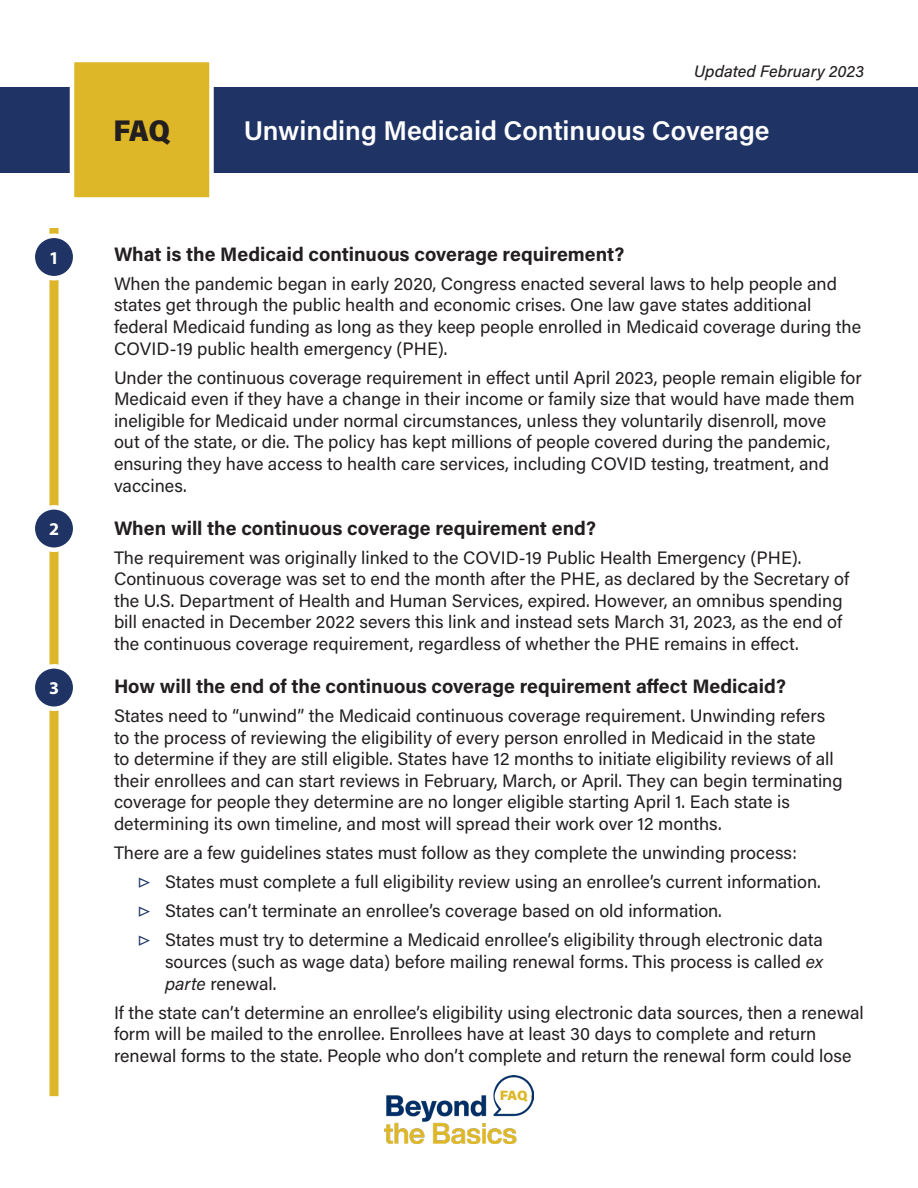
<style>
.page{position:relative;width:918px;height:1188px;background:#fff}
.page>*{position:absolute;margin:0;border:0;box-sizing:border-box;transform-origin:0 0}
.t1{font:900 30px "Acumin Pro Semi Cond";color:#231f20}
.t2{font:600 27px "Acumin Pro";color:#fff}
.Key_Facts_Q_Title{font:700 19.5px "Acumin Pro";color:#231f20}
.Paragraph_Text{font:18px/21.6px "Acumin Pro";color:#231f20}
.t3{font:700 18px "Myriad Pro";color:#fff}
.t4{font:italic 500 16.5px "Acumin Pro";color:#231f20}
.t5{font:900 13.5px "Acumin Pro";color:#ddb727}
.s1{color:#1f3464}
.s2{font-style:italic}
</style>
<div class="page">
<div style="left:0;top:87px;width:918px;height:85px;background:#1f3464"></div>
<div style="left:70px;top:58px;width:144px;height:144px;background:#ddb727;border:4px solid #fff"></div>
<img style="left:384px;top:1075px;width:150px;height:68px">
<div style="left:495px;top:1082px;width:36px;height:29px;background:#fff;border-radius:50%"></div>
<div style="left:50px;top:228px;width:8px;height:868px;background:#ddb727"></div>
<div style="left:33px;top:236px;width:42px;height:42px;background:#1f3464;border-radius:50%"></div>
<div style="left:31px;top:234px;width:46px;height:46px;border:4px solid #fff;border-radius:50%"></div>
<div style="left:33px;top:507px;width:42px;height:43px;background:#1f3464;border-radius:50%"></div>
<div style="left:31px;top:505px;width:46px;height:47px;border:4px solid #fff;border-radius:50%"></div>
<div style="left:33px;top:666px;width:42px;height:43px;background:#1f3464;border-radius:50%"></div>
<div style="left:31px;top:664px;width:46px;height:47px;border:4px solid #fff;border-radius:50%"></div>
<p class="t3" style="left:49px;top:246px;width:11px">1</p>
<p class="t3" style="left:49px;top:517px;width:11px">2</p>
<p class="t3" style="left:49px;top:676px;width:11px">3</p>
<h1 class="t1" style="left:113px;top:109px;width:58px">FAQ</h1>
<p class="t4" style="left:694px;top:59px;width:171px">Updated February 2023</p>
<p class="t2" style="left:244px;top:111px;width:527px">Unwinding Medicaid Continuous Coverage</p>
<p class="Key_Facts_Q_Title" style="left:114px;top:240px;width:512px">What is the Medicaid continuous coverage requirement?</p>
<p class="Paragraph_Text" style="left:114px;top:272px;width:749px">When the pandemic began in early 2020, Congress enacted several laws to help people and states get through the public health and economic crises. One law gave states additional federal Medicaid funding as long as they keep people enrolled in Medicaid coverage during the COVID-19 public health emergency (PHE).</p>
<p class="Paragraph_Text" style="left:114px;top:366px;width:749px">Under the continuous coverage requirement in effect until April 2023, people remain eligible for Medicaid even if they have a change in their income or family size that would have made them ineligible for Medicaid under normal circumstances, unless they voluntarily disenroll, move<br>out of the state, or die. The policy has kept millions of people covered during the pandemic, ensuring they have access to health care services, including COVID testing, treatment, and vaccines.</p>
<p class="Key_Facts_Q_Title" style="left:114px;top:514px;width:484px">When will the continuous coverage requirement end?</p>
<p class="Paragraph_Text" style="left:114px;top:546px;width:737px">The requirement was originally linked to the COVID-19 Public Health Emergency (PHE).<br>Continuous coverage was set to end the month after the PHE, as declared by the Secretary of the U.S. Department of Health and Human Services, expired. However, an omnibus spending bill enacted in December 2022 severs this link and instead sets March 31, 2023, as the end of the continuous coverage requirement, regardless of whether the PHE remains in effect.</p>
<p class="Key_Facts_Q_Title" style="left:114px;top:672px;width:674px">How will the end of the continuous coverage requirement affect Medicaid?</p>
<p class="Paragraph_Text" style="left:114px;top:704px;width:730px">States need to “unwind” the Medicaid continuous coverage requirement. Unwinding refers to the process of reviewing the eligibility of every person enrolled in Medicaid in the state<br>to determine if they are still eligible. States have 12 months to initiate eligibility reviews of all their enrollees and can start reviews in February, March, or April. They can begin terminating coverage for people they determine are no longer eligible starting April 1. Each state is determining its own timeline, and most will spread their work over 12 months.</p>
<p class="Paragraph_Text" style="left:114px;top:841px;width:685px">There are a few guidelines states must follow as they complete the unwinding process:</p>
<p class="Paragraph_Text" style="left:138px;top:870px;width:684px"><span class="s1">▷</span> States must complete a full eligibility review using an enrollee’s current information.</p>
<p class="Paragraph_Text" style="left:138px;top:900px;width:585px"><span class="s1">▷</span> States can’t terminate an enrollee’s coverage based on old information.</p>
<p class="Paragraph_Text" style="left:165px;top:929px;width:660px;text-align:justify;text-indent:-27px"><span class="s1">▷</span> States must try to determine a Medicaid enrollee’s eligibility through electronic data sources (such as wage data) before mailing renewal forms. This process is called <span class="s2">ex parte</span> renewal.</p>
<p class="Paragraph_Text" style="left:114px;top:1001px;width:751px">If the state can’t determine an enrollee’s eligibility using electronic data sources, then a renewal form will be mailed to the enrollee. Enrollees have at least 30 days to complete and return renewal forms to the state. People who don’t complete and return the renewal form could lose</p>
<p class="t5" style="left:500px;top:1086px;width:29px">FAQ</p>
</div>
